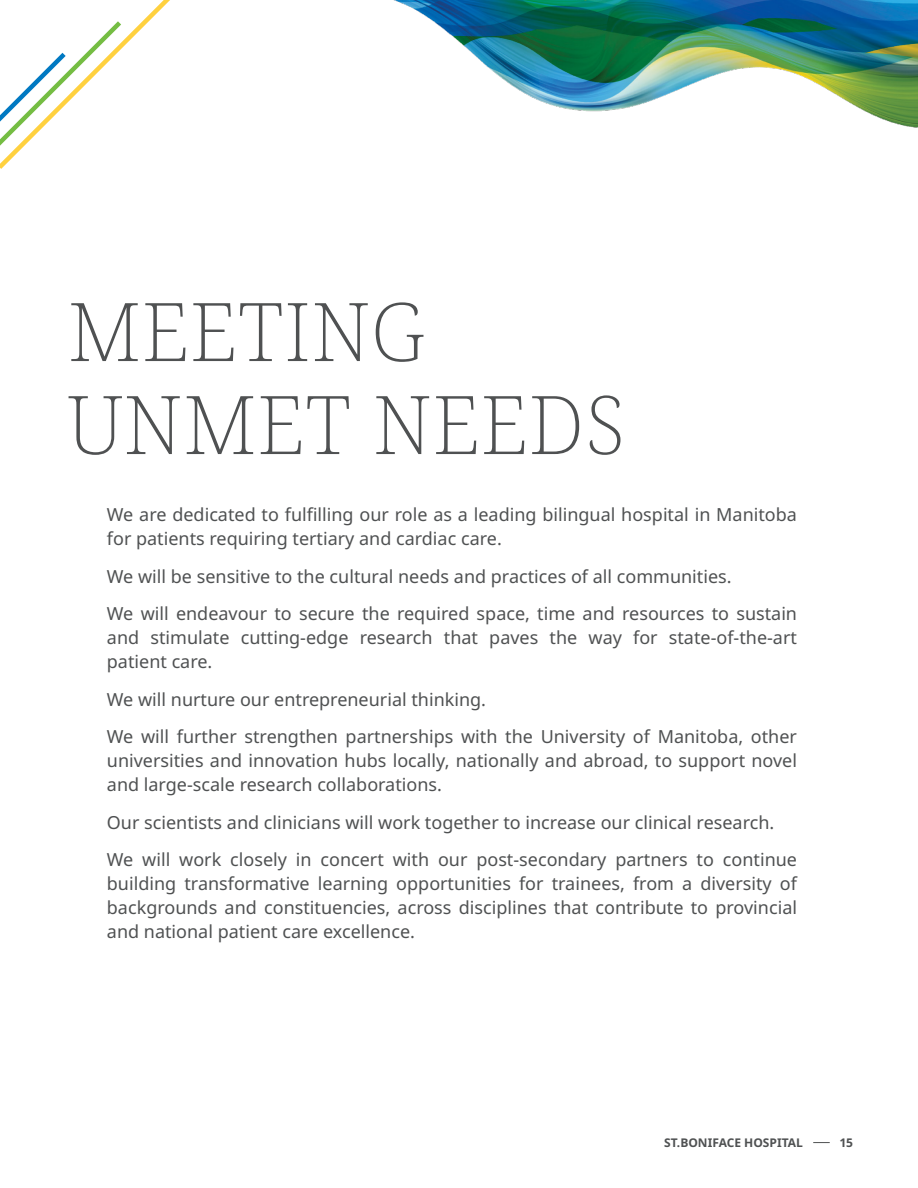
<style>
.page{position:relative;width:918px;height:1188px;background:#fff}
.page>*{position:absolute;margin:0;border:0;box-sizing:border-box;transform-origin:0 0}
.t1{font:200 81px "Noto Serif";color:#4f5152}
.t2{font:18px/24px "Noto Sans";color:#4f5152;text-align:justify}
.t3{font:700 12px "Noto Sans";color:#4f5152}
</style>
<div class="page">
<svg style="left:813px;top:1142px;width:17px;height:1px"></svg>
<img style="left:394px;top:0;width:524px;height:128px">
<svg style="left:0;top:0;width:170px;height:169px"></svg>
<p class="t1" style="left:68px;top:278px;width:358px">MEETING</p>
<p class="t1" style="left:68px;top:371px;width:559px">UNMET NEEDS</p>
<p class="t2" style="left:107px;top:503px;width:692px">We are dedicated to fulfilling our role as a leading bilingual hospital in Manitoba for patients requiring tertiary and cardiac care.</p>
<p class="t2" style="left:107px;top:565px;width:626px">We will be sensitive to the cultural needs and practices of all communities.</p>
<p class="t2" style="left:107px;top:602px;width:692px">We will endeavour to secure the required space, time and resources to sustain and stimulate cutting-edge research that paves the way for state-of-the-art patient care.</p>
<p class="t2" style="left:107px;top:688px;width:381px">We will nurture our entrepreneurial thinking.</p>
<p class="t2" style="left:107px;top:725px;width:692px">We will further strengthen partnerships with the University of Manitoba, other universities and innovation hubs locally, nationally and abroad, to support novel and large-scale research collaborations.</p>
<p class="t2" style="left:107px;top:811px;width:669px">Our scientists and clinicians will work together to increase our clinical research.</p>
<p class="t2" style="left:107px;top:848px;width:692px">We will work closely in concert with our post-secondary partners to continue building transformative learning opportunities for trainees, from a diversity of backgrounds and constituencies, across disciplines that contribute to provincial and national patient care excellence.</p>
<p class="t3" style="left:664px;top:1134px;width:140px">ST.BONIFACE HOSPITAL</p>
<p class="t3" style="left:840px;top:1134px;width:15px">15</p>
</div>
